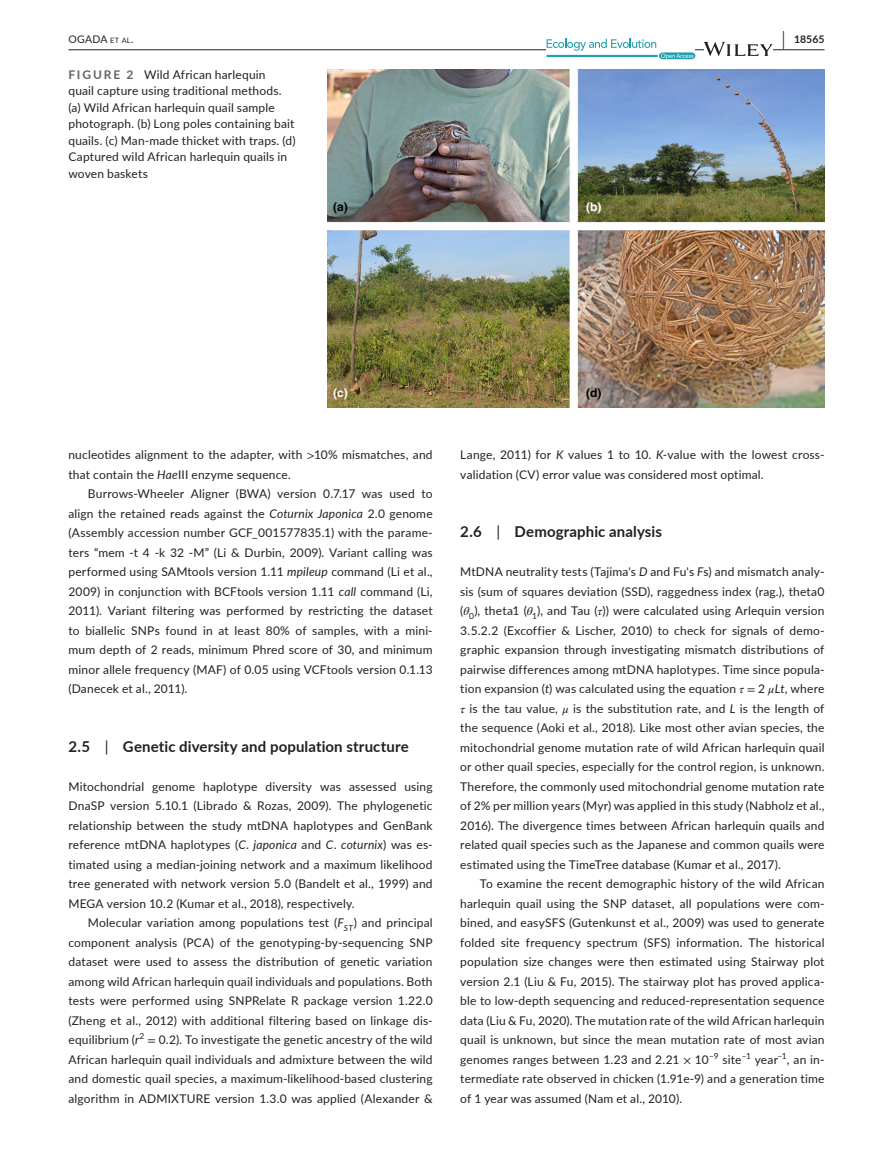
<style>
.page{position:relative;width:893px;height:1174px;background:#fff}
.page>*{position:absolute;margin:0;border:0;box-sizing:border-box;transform-origin:0 0}
.t1{font:700 15px "Lato";letter-spacing:.01em;color:#231f20}
.t2{font:12px/19.5px "Lato";letter-spacing:.015em;color:#231f20;text-align:justify}
.t3{font:700 12px "Helvetica";color:#000}
.t4{font:700 12px "Helvetica";color:#fff}
.t5{font:10.5px "Lato";letter-spacing:.025em;color:#231f20}
.t6{font:700 10.5px "Lato";color:#231f20}
.s1{font-size:7.35px}
.s2{font-size:19.5px}
.s3{font-weight:700;color:#636366}
.s4{font-family:"STIX"}
.s5{font-style:italic}
.s6{font-weight:400}
.s7{font-family:"STIX";font-style:italic}
</style>
<div class="page">
<hr style="left:68px;top:49px;width:756px;height:1px;background:#231f20">
<svg style="left:547px;top:39px;width:148px;height:20px"></svg>
<svg style="left:704px;top:42px;width:69px;height:14px"></svg>
<img style="left:327px;top:69px;width:497px;height:339px">
<p class="t5" style="left:68px;top:31px;width:67px">OGADA <span class="s1">et al</span>.</p>
<p class="t6" style="left:782px;top:31px;width:44px"><span class="s2">|</span> 18565</p>
<p class="t2" style="left:68px;top:66px;width:229px;line-height:16.5px;text-align:left"><span class="s3">FIGURE 2</span> Wild African harlequin<br>quail capture using traditional methods. (a) Wild African harlequin quail sample photograph. (b) Long poles containing bait quails. (c) Man-made thicket with traps. (d)<br>Captured wild African harlequin quails in woven baskets</p>
<p class="t3" style="left:333px;top:200px;width:16px">(a)</p>
<p class="t4" style="left:586px;top:200px;width:17px">(b)</p>
<p class="t4" style="left:333px;top:385px;width:16px">(c)</p>
<p class="t3" style="left:586px;top:385px;width:17px">(d)</p>
<p class="t2" style="left:68px;top:444px;width:366px">nucleotides alignment to the adapter, with <span class="s4">&gt;</span>10% mismatches, and that contain the <span class="s5">Hae</span>III enzyme sequence.</p>
<p class="t2" style="left:68px;top:483px;width:366px;text-indent:20px">Burrows-Wheeler Aligner (BWA) version 0.7.17 was used to align the retained reads against the <span class="s5">Coturnix Japonica</span> 2.0 genome (Assembly accession number GCF_001577835.1) with the parame&shy;ters “mem -t 4 -k 32 -M” (Li &amp; Durbin, 2009). Variant calling was performed using SAMtools version 1.11 <span class="s5">mpileup</span> command (Li et al., 2009) in conjunction with BCFtools version 1.11 <span class="s5">call</span> command (Li, 2011). Variant filtering was performed by restricting the dataset to biallelic SNPs found in at least 80% of samples, with a mini&shy;mum depth of 2 reads, minimum Phred score of 30, and minimum minor allele frequency (MAF) of 0.05 using VCFtools version 0.1.13 (Danecek et al., 2011).</p>
<p class="t1" style="left:68px;top:735px;width:342px">2.5 <span class="s6">|</span> Genetic diversity and population structure</p>
<p class="t2" style="left:68px;top:776px;width:366px">Mitochondrial genome haplotype diversity was assessed using DnaSP version 5.10.1 (Librado &amp; Rozas, 2009). The phylogenetic relationship between the study mtDNA haplotypes and GenBank reference mtDNA haplotypes (<span class="s5">C</span>. <span class="s5">japonica</span> and <span class="s5">C</span>. <span class="s5">coturnix</span>) was es&shy;timated using a median-joining network and a maximum likelihood tree generated with network version 5.0 (Bandelt et al., 1999) and MEGA version 10.2 (Kumar et al., 2018), respectively.</p>
<p class="t2" style="left:68px;top:912px;width:366px;text-indent:19px">Molecular variation among populations test (<span class="s5">F</span><sub>ST</sub>) and principal component analysis (PCA) of the genotyping-by-sequencing SNP dataset were used to assess the distribution of genetic variation among wild African harlequin quail individuals and populations. Both tests were performed using SNPRelate R package version 1.22.0 (Zheng et al., 2012) with additional filtering based on linkage dis&shy;equilibrium (<span class="s5">r</span><sup>2</sup> <span class="s4">=</span> 0.2). To investigate the genetic ancestry of the wild African harlequin quail individuals and admixture between the wild and domestic quail species, a maximum-likelihood-based clustering algorithm in ADMIXTURE version 1.3.0 was applied (Alexander &amp;</p>
<p class="t2" style="left:460px;top:444px;width:366px">Lange, 2011) for <span class="s5">K</span> values 1 to 10. <span class="s5">K</span>-value with the lowest cross&shy;validation (CV) error value was considered most optimal.</p>
<p class="t1" style="left:460px;top:521px;width:203px">2.6 <span class="s6">|</span> Demographic analysis</p>
<p class="t2" style="left:460px;top:561px;width:366px">MtDNA neutrality tests (Tajima's <span class="s5">D</span> and Fu's <span class="s5">F</span>s) and mismatch analy&shy;sis (sum of squares deviation (SSD), raggedness index (rag.), theta0 (<span class="s7">θ</span><sub>0</sub>), theta1 (<span class="s7">θ</span><sub>1</sub>), and Tau (<span class="s7">τ</span>)) were calculated using Arlequin version 3.5.2.2 (Excoffier &amp; Lischer, 2010) to check for signals of demo&shy;graphic expansion through investigating mismatch distributions of pairwise differences among mtDNA haplotypes. Time since popula&shy;tion expansion (<span class="s5">t</span>) was calculated using the equation <span class="s7">τ</span> <span class="s4">=</span> 2 <span class="s7">μ</span><span class="s5">Lt</span>, where <span class="s7">τ</span> is the tau value, <span class="s7">μ</span> is the substitution rate, and <span class="s5">L</span> is the length of the sequence (Aoki et al., 2018). Like most other avian species, the mitochondrial genome mutation rate of wild African harlequin quail or other quail species, especially for the control region, is unknown.<br>Therefore, the commonly used mitochondrial genome mutation rate of 2% per million years (Myr) was applied in this study (Nabholz et al., 2016). The divergence times between African harlequin quails and related quail species such as the Japanese and common quails were estimated using the TimeTree database (Kumar et al., 2017).</p>
<p class="t2" style="left:460px;top:873px;width:366px;text-indent:20px">To examine the recent demographic history of the wild African harlequin quail using the SNP dataset, all populations were com&shy;bined, and easySFS (Gutenkunst et al., 2009) was used to generate folded site frequency spectrum (SFS) information. The historical population size changes were then estimated using Stairway plot version 2.1 (Liu &amp; Fu, 2015). The stairway plot has proved applica&shy;ble to low-depth sequencing and reduced-representation sequence data (Liu &amp; Fu, 2020). The mutation rate of the wild African harlequin quail is unknown, but since the mean mutation rate of most avian genomes ranges between 1.23 and 2.21 <span class="s4">×</span> 10<sup>−9</sup> site<sup>−1</sup> year<sup>−1</sup>, an in&shy;termediate rate observed in chicken (1.91e-9) and a generation time of 1 year was assumed (Nam et al., 2010).</p>
</div>
